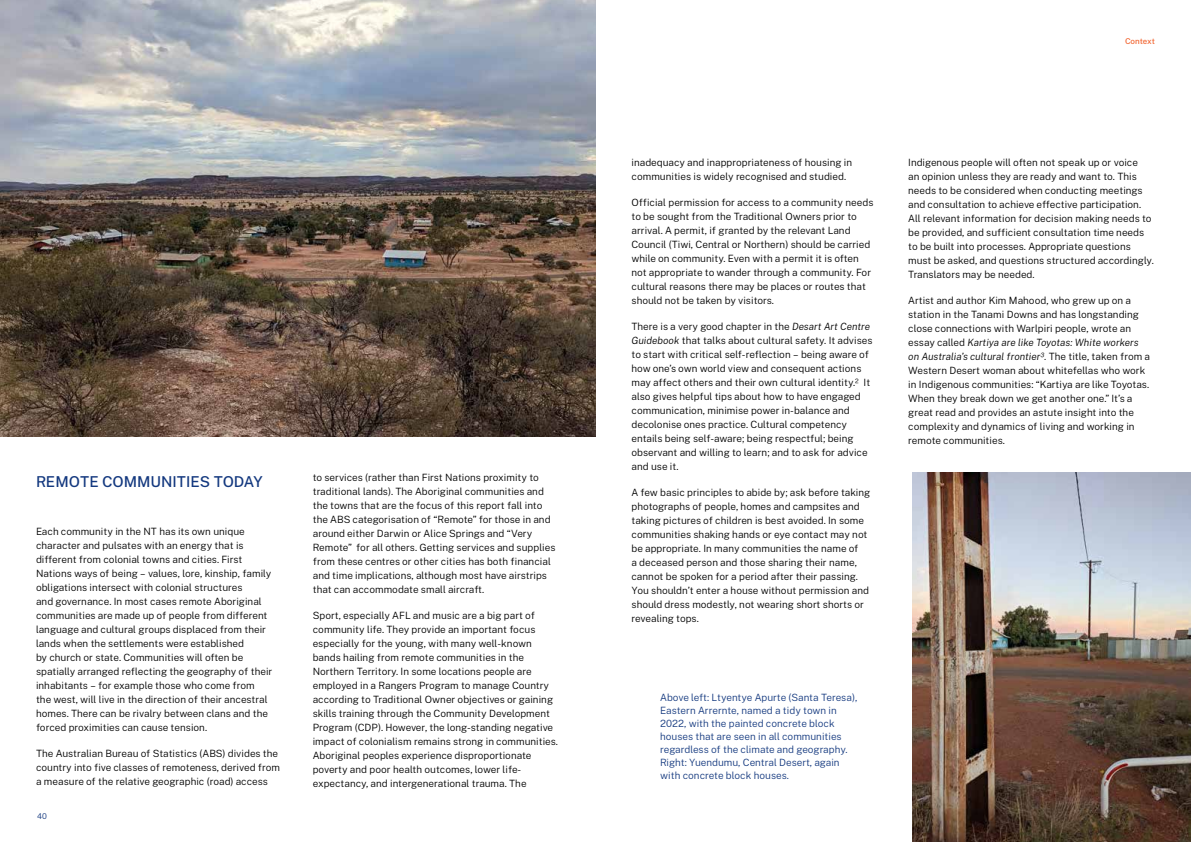
<style>
.page{position:relative;width:1191px;height:842px;background:#fff}
.page>*{position:absolute;margin:0;border:0;box-sizing:border-box;transform-origin:0 0}
.t1{font:500 15px "Public Sans";color:#14397f}
.t2{font:300 10px/14px "Public Sans";color:#000}
.t3{font:300 10px/13px "Public Sans";color:#14397f}
.t4{font:500 8px "Public Sans";letter-spacing:-.01em;color:#f26531}
.t5{font:300 8px "Public Sans";color:#15397f}
.s1{font-style:italic}
</style>
<div class="page">
<img style="left:0;top:0;width:595px;height:437px">
<img style="left:913px;top:473px;width:278px;height:369px">
<h1 class="t1" style="left:36px;top:470px;width:229px">REMOTE COMMUNITIES TODAY</h1>
<p class="t2" style="left:36px;top:524px;width:238px">Each community in the NT has its own unique character and pulsates with an energy that is different from colonial towns and cities. First Nations ways of being – values, lore, kinship, family obligations intersect with colonial structures<br>and governance. In most cases remote Aboriginal communities are made up of people from different language and cultural groups displaced from their lands when the settlements were established<br>by church or state. Communities will often be spatially arranged reflecting the geography of their inhabitants – for example those who come from the west, will live in the direction of their ancestral homes. There can be rivalry between clans and the forced proximities can cause tension.</p>
<p class="t2" style="left:36px;top:746px;width:246px">The Australian Bureau of Statistics (ABS) divides the country into five classes of remoteness, derived from a measure of the relative geographic (road) access</p>
<p class="t5" style="left:37px;top:810px;width:11px">40</p>
<p class="t2" style="left:313px;top:469px;width:244px">to services (rather than First Nations proximity to traditional lands). The Aboriginal communities and the towns that are the focus of this report fall into the ABS categorisation of “Remote” for those in and around either Darwin or Alice Springs and “Very Remote” for all others. Getting services and supplies from these centres or other cities has both financial and time implications, although most have airstrips that can accommodate small aircraft.</p>
<p class="t2" style="left:313px;top:607px;width:247px">Sport, especially AFL and music are a big part of community life. They provide an important focus especially for the young, with many well-known bands hailing from remote communities in the Northern Territory. In some locations people are employed in a Rangers Program to manage Country according to Traditional Owner objectives or gaining skills training through the Community Development Program (CDP). However, the long-standing negative impact of colonialism remains strong in communities.<br>Aboriginal peoples experience disproportionate poverty and poor health outcomes, lower life&shy;expectancy, and intergenerational trauma. The</p>
<p class="t4" style="left:1125px;top:35px;width:31px">Context</p>
<p class="t2" style="left:631px;top:155px;width:222px">inadequacy and inappropriateness of housing in communities is widely recognised and studied.</p>
<p class="t2" style="left:631px;top:195px;width:243px">Official permission for access to a community needs to be sought from the Traditional Owners prior to arrival. A permit, if granted by the relevant Land Council (Tiwi, Central or Northern) should be carried while on community. Even with a permit it is often not appropriate to wander through a community. For cultural reasons there may be places or routes that should not be taken by visitors.</p>
<p class="t2" style="left:631px;top:319px;width:242px">There is a very good chapter in the <span class="s1">Desart Art Centre Guidebook</span> that talks about cultural safety. It advises to start with critical self-reflection – being aware of how one’s own world view and consequent actions may affect others and their own cultural identity.2 It also gives helpful tips about how to have engaged communication, minimise power in-balance and decolonise ones practice. Cultural competency entails being self-aware; being respectful; being observant and willing to learn; and to ask for advice and use it.</p>
<p class="t2" style="left:631px;top:485px;width:240px">A few basic principles to abide by; ask before taking photographs of people, homes and campsites and taking pictures of children is best avoided. In some communities shaking hands or eye contact may not be appropriate. In many communities the name of<br>a deceased person and those sharing their name, cannot be spoken for a period after their passing.<br>You shouldn’t enter a house without permission and should dress modestly, not wearing short shorts or revealing tops.</p>
<p class="t3" style="left:660px;top:691px;width:199px">Above left: Ltyentye Apurte (Santa Teresa), Eastern Arrernte, named a tidy town in 2022, with the painted concrete block houses that are seen in all communities regardless of the climate and geography.<br>Right: Yuendumu, Central Desert, again with concrete block houses.</p>
<p class="t2" style="left:908px;top:155px;width:247px">Indigenous people will often not speak up or voice<br>an opinion unless they are ready and want to. This needs to be considered when conducting meetings and consultation to achieve effective participation.<br>All relevant information for decision making needs to be provided, and sufficient consultation time needs to be built into processes. Appropriate questions must be asked, and questions structured accordingly.<br>Translators may be needed.</p>
<p class="t2" style="left:908px;top:293px;width:243px">Artist and author Kim Mahood, who grew up on a station in the Tanami Downs and has longstanding close connections with Warlpiri people, wrote an essay called <span class="s1">Kartiya are like Toyotas: White workers on Australia’s cultural frontier3.</span> The title, taken from a Western Desert woman about whitefellas who work in Indigenous communities: “Kartiya are like Toyotas.<br>When they break down we get another one.” It’s a great read and provides an astute insight into the complexity and dynamics of living and working in remote communities.</p>
</div>
